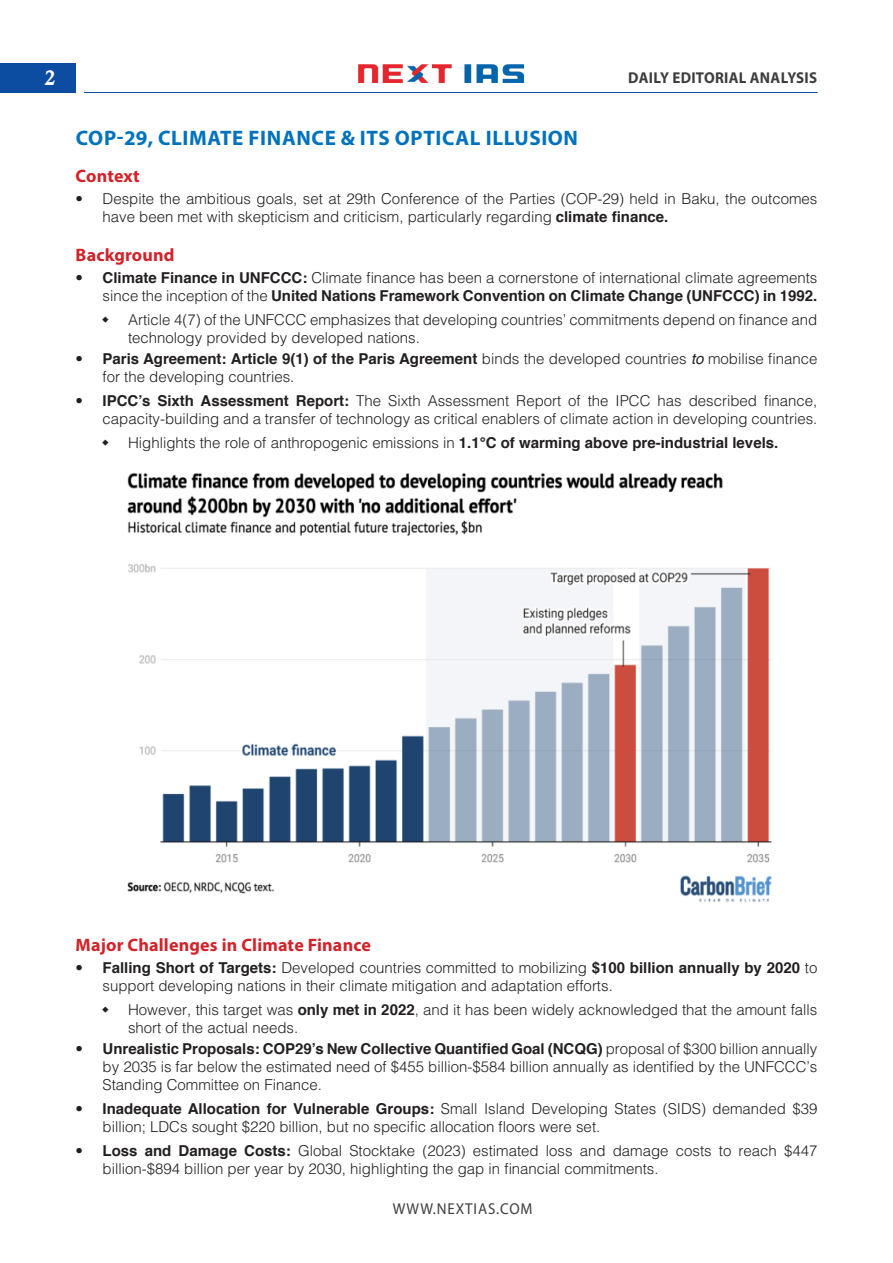
<style>
.page{position:relative;width:893px;height:1263px;background:#fff}
.page>*{position:absolute;margin:0;border:0;box-sizing:border-box;transform-origin:0 0}
.H-1{font:700 21px "Myriad Pro";letter-spacing:.03em;color:#0072bc}
.t1{font:21px "Calis MT Bol";color:#fff}
.H-2{font:700 18px "Myriad Pro";letter-spacing:.01em;color:#d1232a}
.t2{font:700 15.75px "Myriad Pro";letter-spacing:.02em;color:#3e3e3f;scale:.95 1}
.t3{font:15.75px "Myriad Pro";letter-spacing:.06em;color:#3e3e3f;scale:.95 1}
.t4{font:300 15px/18px "Helvetica";color:#231f20}
.s1{font-weight:700}
.s2{font-weight:400;font-style:italic}
</style>
<div class="page">
<div style="left:0;top:63px;width:76px;height:30px;background:#0d4da1"></div>
<img style="left:359px;top:64px;width:165px;height:19px">
<hr style="left:84px;top:92px;width:733px;height:1px;background:#0d4da1">
<img style="left:127px;top:472px;width:645px;height:431px">
<h1 class="t1" style="left:45px;top:66px;width:12px">2</h1>
<p class="t2" style="left:628px;top:67px;width:200px">DAILY EDITORIAL ANALYSIS</p>
<p class="H-1" style="left:76px;top:125px;width:504px">COP-29, CLIMATE FINANCE &amp; ITS OPTICAL ILLUSION</p>
<p class="H-2" style="left:76px;top:164px;width:66px">Context</p>
<p class="t4" style="left:103px;top:190px;width:716px;text-indent:-27px">• Despite the ambitious goals, set at 29th Conference of the Parties (COP-29) held in Baku, the outcomes have been met with skepticism and criticism, particularly regarding <span class="s1">climate finance.</span></p>
<p class="H-2" style="left:76px;top:243px;width:101px">Background</p>
<p class="t4" style="left:76px;top:268px;width:743px;text-align:right">• <span class="s1">Climate Finance in UNFCCC:</span> Climate finance has been a cornerstone of international climate agreements since the inception of the <span class="s1">United Nations Framework Convention on Climate Change (UNFCCC) in 1992.</span></p>
<p class="t4" style="left:128px;top:310px;width:691px">Article 4(7) of the UNFCCC emphasizes that developing countries’ commitments depend on finance and technology provided by developed nations.</p>
<p class="t4" style="left:103px;top:349px;width:716px;text-indent:-27px">• <span class="s1">Paris Agreement: Article 9(1) of the Paris Agreement</span> binds the developed countries <span class="s2">to</span> mobilise finance for the developing countries.</p>
<p class="t4" style="left:76px;top:391px;width:743px;text-align:right">• <span class="s1">IPCC’s Sixth Assessment Report:</span> The Sixth Assessment Report of the IPCC has described finance, capacity-building and a transfer of technology as critical enablers of climate action in developing countries.</p>
<p class="t4" style="left:128px;top:433px;width:652px">Highlights the role of anthropogenic emissions in <span class="s1">1.1°C of warming above pre-industrial levels.</span></p>
<p class="H-2" style="left:76px;top:933px;width:297px">Major Challenges in Climate Finance</p>
<p class="t4" style="left:103px;top:959px;width:716px;text-indent:-27px">• <span class="s1">Falling Short of Targets:</span> Developed countries committed to mobilizing <span class="s1">$100 billion annually by 2020</span> to support developing nations in their climate mitigation and adaptation efforts.</p>
<p class="t4" style="left:128px;top:1001px;width:691px">However, this target was <span class="s1">only met in 2022</span>, and it has been widely acknowledged that the amount falls short of the actual needs.</p>
<p class="t4" style="left:103px;top:1040px;width:716px;text-align:justify;text-indent:-27px">• <span class="s1">Unrealistic Proposals: COP29’s New Collective Quantified Goal (NCQG)</span> proposal of $300 billion annually by 2035 is far below the estimated need of $455 billion-$584 billion annually as identified by the UNFCCC’s Standing Committee on Finance.</p>
<p class="t4" style="left:103px;top:1100px;width:716px;text-indent:-27px">• <span class="s1">Inadequate Allocation for Vulnerable Groups:</span> Small Island Developing States (SIDS) demanded $39 billion; LDCs sought $220 billion, but no specific allocation floors were set.</p>
<p class="t4" style="left:103px;top:1142px;width:716px;text-indent:-27px">• <span class="s1">Loss and Damage Costs:</span> Global Stocktake (2023) estimated loss and damage costs to reach $447 billion-$894 billion per year by 2030, highlighting the gap in financial commitments.</p>
<p class="t3" style="left:393px;top:1199px;width:149px">WWW.NEXTIAS.COM</p>
</div>
